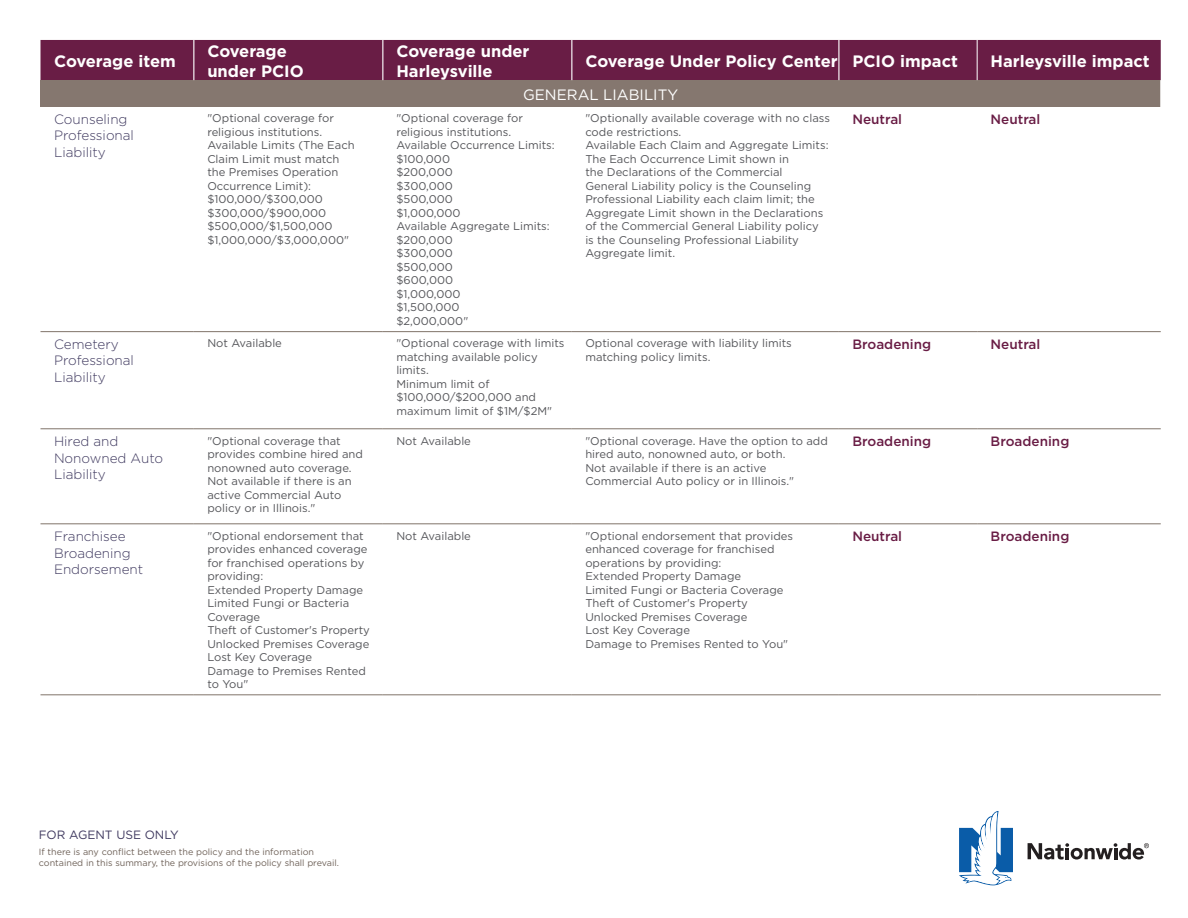
<style>
.page{position:relative;width:1188px;height:918px;background:#fff}
.page>*{position:absolute;margin:0;border:0;box-sizing:border-box;transform-origin:0 0}
.t1{font:700 16.5px/19.8px "Gotham";color:#fff}
.t2{font:15px "Gotham";color:#fff}
.Coverage_Item{font:300 13.5px/16.2px "Gotham";color:#3f395f}
.Impact_details{font:500 13.5px "Gotham";color:#691d45}
.t3{font:12px "Gotham";color:#3f395f}
.Coverage_Details{font:11.25px/13.5px "Gotham";color:#55565a}
.t4{font:9px/10.8px "Gotham";color:#6f6259}
</style>
<div class="page">
<svg style="left:1028px;top:843px;width:121px;height:17px"></svg>
<svg style="left:959px;top:811px;width:54px;height:74px"></svg>
<div style="left:40px;top:40px;width:1121px;height:40px;background:#691d45"></div>
<div style="left:40px;top:80px;width:1121px;height:27px;background:#85776f"></div>
<hr style="left:193px;top:40px;width:1px;height:40px;background:#fff">
<hr style="left:382px;top:40px;width:1px;height:40px;background:#fff">
<hr style="left:571px;top:40px;width:1px;height:40px;background:#fff">
<hr style="left:838px;top:40px;width:1px;height:40px;background:#fff">
<hr style="left:40px;top:331px;width:154px;height:1px;background:#8e837a">
<hr style="left:194px;top:331px;width:189px;height:1px;background:#8e837a">
<hr style="left:383px;top:331px;width:189px;height:1px;background:#8e837a">
<hr style="left:572px;top:331px;width:267px;height:1px;background:#8e837a">
<hr style="left:839px;top:331px;width:138px;height:1px;background:#8e837a">
<hr style="left:977px;top:331px;width:184px;height:1px;background:#8e837a">
<hr style="left:40px;top:428px;width:154px;height:1px;background:#8e837a">
<hr style="left:194px;top:428px;width:189px;height:1px;background:#8e837a">
<hr style="left:383px;top:428px;width:189px;height:1px;background:#8e837a">
<hr style="left:572px;top:428px;width:267px;height:1px;background:#8e837a">
<hr style="left:839px;top:428px;width:138px;height:1px;background:#8e837a">
<hr style="left:977px;top:428px;width:184px;height:1px;background:#8e837a">
<hr style="left:40px;top:523px;width:154px;height:1px;background:#8e837a">
<hr style="left:194px;top:523px;width:189px;height:1px;background:#8e837a">
<hr style="left:383px;top:523px;width:189px;height:1px;background:#8e837a">
<hr style="left:572px;top:523px;width:267px;height:1px;background:#8e837a">
<hr style="left:839px;top:523px;width:138px;height:1px;background:#8e837a">
<hr style="left:977px;top:523px;width:184px;height:1px;background:#8e837a">
<hr style="left:40px;top:694px;width:154px;height:1px;background:#8e837a">
<hr style="left:194px;top:694px;width:189px;height:1px;background:#8e837a">
<hr style="left:383px;top:694px;width:189px;height:1px;background:#8e837a">
<hr style="left:572px;top:694px;width:267px;height:1px;background:#8e837a">
<hr style="left:839px;top:694px;width:138px;height:1px;background:#8e837a">
<hr style="left:977px;top:694px;width:184px;height:1px;background:#8e837a">
<hr style="left:977px;top:40px;width:1px;height:40px;background:#fff">
<svg style="left:1160px;top:80px;width:1px;height:27px"></svg>
<p class="t1" style="left:54px;top:51px;width:123px">Coverage item</p>
<p class="t1" style="left:207px;top:41px;width:98px">Coverage under PCIO</p>
<p class="t1" style="left:396px;top:41px;width:135px">Coverage under<br>Harleysville</p>
<p class="t1" style="left:585px;top:51px;width:254px">Coverage Under Policy Center</p>
<p class="t1" style="left:852px;top:51px;width:107px">PCIO impact</p>
<p class="t1" style="left:991px;top:51px;width:161px">Harleysville impact</p>
<p class="t2" style="left:523px;top:85px;width:156px">GENERAL LIABILITY</p>
<p class="Coverage_Item" style="left:54px;top:111px;width:82px">Counseling<br>Professional<br>Liability</p>
<p class="Coverage_Details" style="left:207px;top:111px;width:149px">"Optional coverage for religious institutions.<br>Available Limits (The Each<br>Claim Limit must match the Premises Operation<br>Occurrence Limit): $100,000/$300,000 $300,000/$900,000 $500,000/$1,500,000 $1,000,000/$3,000,000"</p>
<p class="Coverage_Details" style="left:396px;top:111px;width:160px">"Optional coverage for religious institutions.<br>Available Occurrence Limits: $100,000<br>$200,000<br>$300,000<br>$500,000<br>$1,000,000<br>Available Aggregate Limits: $200,000<br>$300,000<br>$500,000<br>$600,000<br>$1,000,000<br>$1,500,000<br>$2,000,000"</p>
<p class="Coverage_Details" style="left:585px;top:111px;width:246px">"Optionally available coverage with no class code restrictions.<br>Available Each Claim and Aggregate Limits:<br>The Each Occurrence Limit shown in<br>the Declarations of the Commercial<br>General Liability policy is the Counseling Professional Liability each claim limit; the Aggregate Limit shown in the Declarations of the Commercial General Liability policy is the Counseling Professional Liability Aggregate limit.</p>
<p class="Impact_details" style="left:852px;top:111px;width:51px">Neutral</p>
<p class="Impact_details" style="left:991px;top:111px;width:51px">Neutral</p>
<p class="Coverage_Item" style="left:54px;top:336px;width:82px">Cemetery<br>Professional<br>Liability</p>
<p class="Coverage_Details" style="left:207px;top:336px;width:76px">Not Available</p>
<p class="Coverage_Details" style="left:396px;top:336px;width:170px">"Optional coverage with limits matching available policy limits.<br>Minimum limit of $100,000/$200,000 and maximum limit of $1M/$2M"</p>
<p class="Coverage_Details" style="left:585px;top:336px;width:208px">Optional coverage with liability limits matching policy limits.</p>
<p class="Impact_details" style="left:852px;top:336px;width:80px">Broadening</p>
<p class="Impact_details" style="left:991px;top:336px;width:51px">Neutral</p>
<p class="Coverage_Item" style="left:54px;top:433px;width:111px">Hired and<br>Nonowned Auto<br>Liability</p>
<p class="Coverage_Details" style="left:207px;top:434px;width:157px">"Optional coverage that provides combine hired and nonowned auto coverage.<br>Not available if there is an active Commercial Auto policy or in Illinois."</p>
<p class="Coverage_Details" style="left:396px;top:434px;width:76px">Not Available</p>
<p class="Coverage_Details" style="left:585px;top:434px;width:244px">"Optional coverage. Have the option to add hired auto, nonowned auto, or both.<br>Not available if there is an active Commercial Auto policy or in Illinois."</p>
<p class="Impact_details" style="left:852px;top:433px;width:80px">Broadening</p>
<p class="Impact_details" style="left:991px;top:433px;width:80px">Broadening</p>
<p class="Coverage_Item" style="left:54px;top:528px;width:91px">Franchisee<br>Broadening<br>Endorsement</p>
<p class="Coverage_Details" style="left:207px;top:529px;width:164px">"Optional endorsement that provides enhanced coverage for franchised operations by providing:<br>Extended Property Damage<br>Limited Fungi or Bacteria<br>Coverage<br>Theft of Customer's Property<br>Unlocked Premises Coverage<br>Lost Key Coverage<br>Damage to Premises Rented to You"</p>
<p class="Coverage_Details" style="left:396px;top:529px;width:76px">Not Available</p>
<p class="Coverage_Details" style="left:585px;top:529px;width:209px">"Optional endorsement that provides enhanced coverage for franchised operations by providing:<br>Extended Property Damage<br>Limited Fungi or Bacteria Coverage<br>Theft of Customer's Property<br>Unlocked Premises Coverage<br>Lost Key Coverage<br>Damage to Premises Rented to You"</p>
<p class="Impact_details" style="left:852px;top:528px;width:51px">Neutral</p>
<p class="Impact_details" style="left:991px;top:528px;width:80px">Broadening</p>
<p class="t3" style="left:39px;top:827px;width:142px">FOR AGENT USE ONLY</p>
<p class="t4" style="left:39px;top:846px;width:302px">If there is any conflict between the policy and the information contained in this summary, the provisions of the policy shall prevail.</p>
</div>
